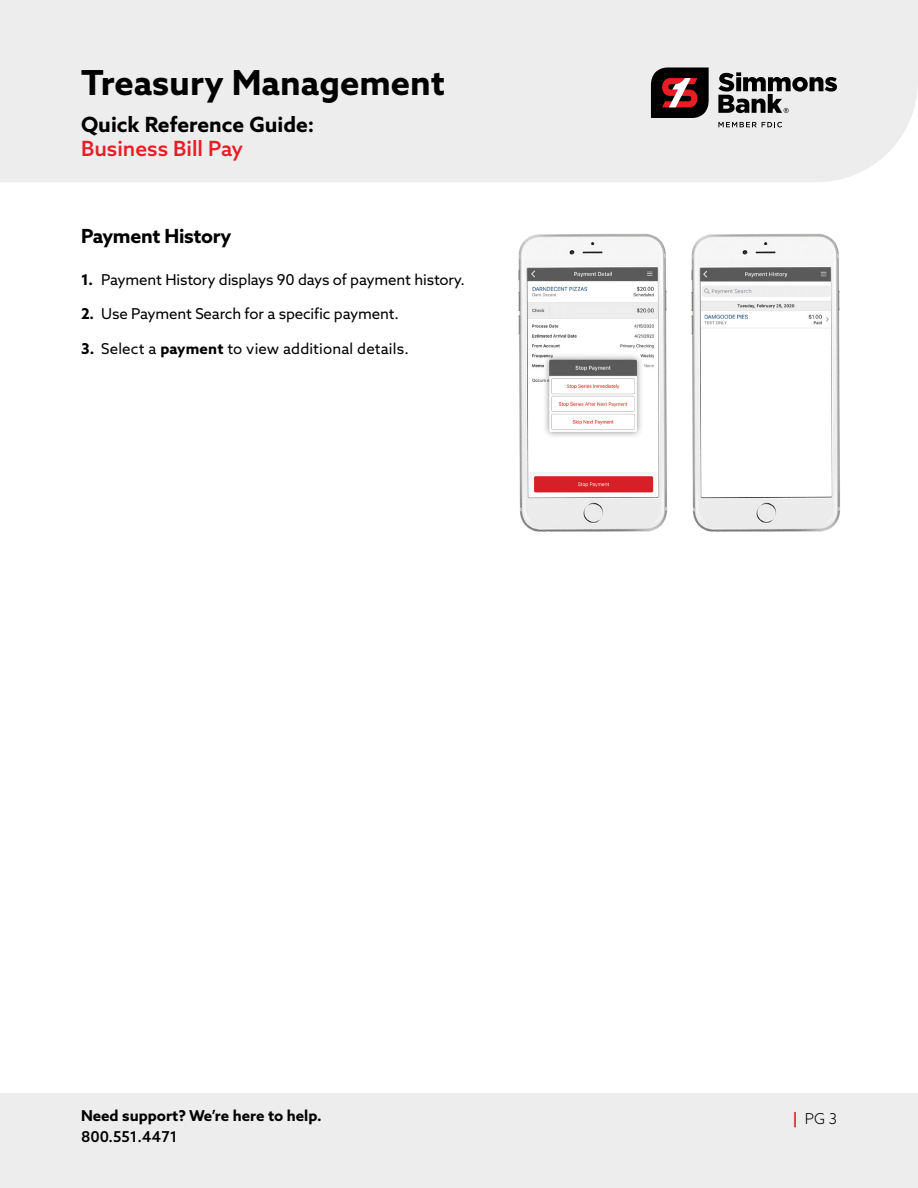
<style>
.page{position:relative;width:918px;height:1188px;background:#fff}
.page>*{position:absolute;margin:0;border:0;box-sizing:border-box;transform-origin:0 0}
.t1{font:700 34.5px "Azo Sans";color:#000}
.t2{font:700 21px "Azo Sans";color:#000}
.t3{font:500 21px "Azo Sans";color:#ea1d25}
.Body_Copy{font:700 19.5px "Azo Sans";letter-spacing:-.015em;color:#000}
.t4{font:15px "Azo Sans";letter-spacing:-.01em;color:#000}
.t5{font:15px "Azo Sans";letter-spacing:.01em;color:#000}
.t6{font:700 15px "Azo Sans";color:#000}
.t7{font:500 15px "Azo Sans";color:#000}
.t8{font:300 15px "Azo Sans";color:#000}
.s1{font-weight:700}
.s2{font-weight:700;color:#ea1d25}
</style>
<div class="page">
<div style="left:0;top:0;width:918px;height:182px;background:#ededee"></div>
<div style="left:0;top:1094px;width:918px;height:94px;background:#ededee"></div>
<img style="left:518px;top:233px;width:150px;height:299px">
<img style="left:527px;top:267px;width:131px;height:231px">
<img style="left:529px;top:459px;width:128px;height:38px">
<img style="left:691px;top:233px;width:150px;height:299px">
<img style="left:700px;top:267px;width:132px;height:230px">
<svg style="left:651px;top:68px;width:58px;height:50px;background:#482325"></svg>
<svg style="left:718px;top:122px;width:64px;height:5px"></svg>
<svg style="left:718px;top:72px;width:119px;height:41px;background:#929292"></svg>
<h1 class="t1" style="left:81px;top:59px;width:366px">Treasury Management</h1>
<h2 class="t2" style="left:81px;top:111px;width:235px">Quick Reference Guide:</h2>
<h2 class="t3" style="left:81px;top:135px;width:164px">Business Bill Pay</h2>
<p class="Body_Copy" style="left:81px;top:224px;width:152px">Payment History</p>
<p class="t4" style="left:81px;top:270px;width:386px"><span class="s1">1.</span> Payment History displays 90 days of payment history.</p>
<p class="t4" style="left:81px;top:304px;width:319px"><span class="s1">2.</span> Use Payment Search for a specific payment.</p>
<p class="t5" style="left:81px;top:339px;width:329px"><span class="s1">3.</span> Select a <span class="s1">payment</span> to view additional details.</p>
<p class="t6" style="left:81px;top:1106px;width:242px">Need support? We’re here to help.</p>
<p class="t7" style="left:81px;top:1127px;width:98px">800.551.4471</p>
<p class="t8" style="left:793px;top:1109px;width:46px"><span class="s2">|</span> PG 3</p>
</div>
